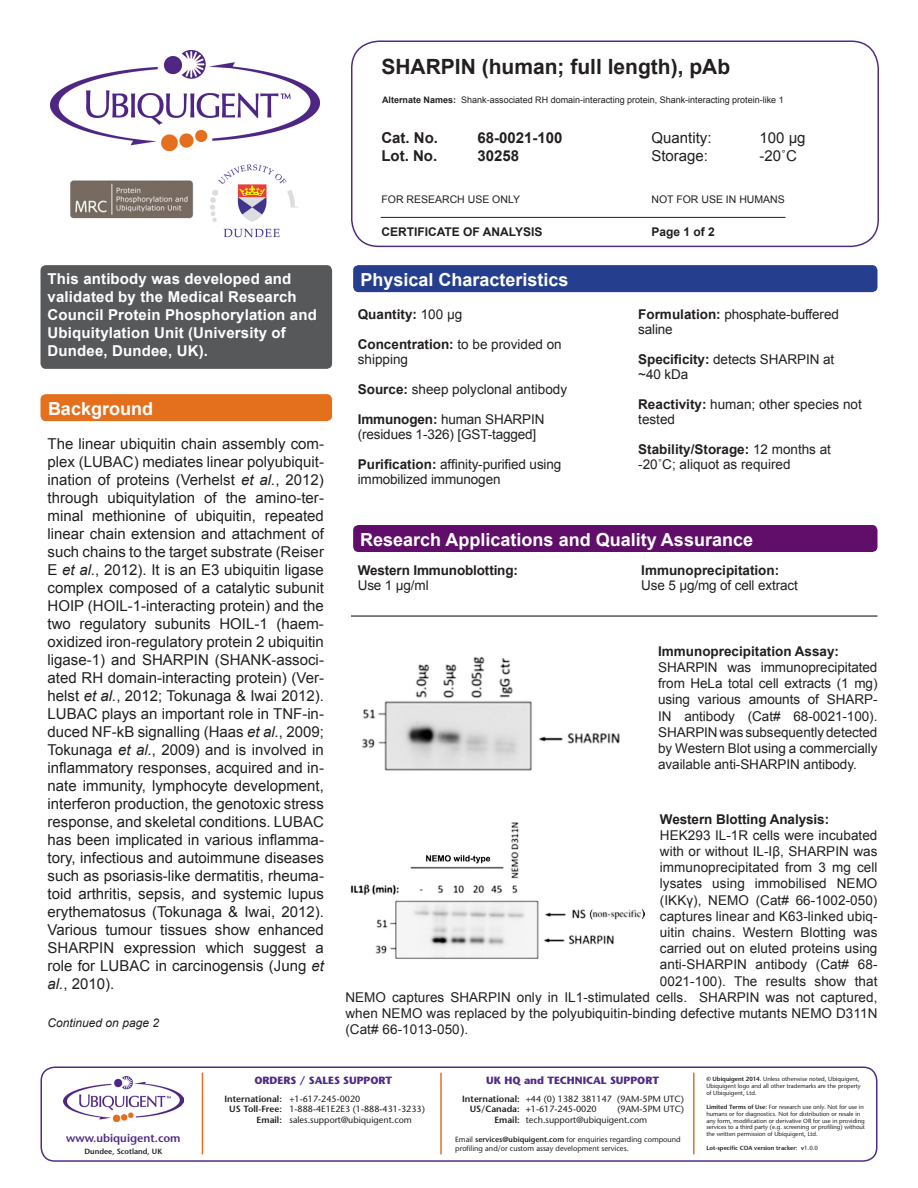
<style>
.page{position:relative;width:918px;height:1188px;background:#fff}
.page>*{position:absolute;margin:0;border:0;box-sizing:border-box;transform-origin:0 0}
.t1{font:700 21px "Arial";color:#231f20}
.t2{font:700 18px "Arial";color:#fff}
.t3{font:15px/18px "Arial";color:#231f20;text-align:justify}
.t4{font:700 15px/18px "Arial";letter-spacing:.01em;color:#fff}
.t5{font:700 15px "Arial";color:#231f20}
.t6{font:13.5px/15px "Arial";letter-spacing:.005em;color:#231f20}
.t7{font:700 13.5px/15px "Arial";color:#231f20}
.t8{font:700 12px "Arial";color:#231f20}
.t9{font:italic 12px "Arial";color:#231f20}
.t10{font:600 11.4px "Stone Sans";color:#502d84}
.t11{font:700 10.5px "Stone Sans";color:#502d84}
.t12{font:10.5px "Arial";color:#231f20}
.t13{font:9px/10.8px "Stone Sans";color:#231f20}
.t14{font:9px "Arial";color:#231f20}
.t15{font:7.5px/9px "Stone Sans";color:#231f20}
.t16{font:600 7.5px "Stone Sans";color:#231f20}
.t17{font:6px/6.9px "Stone Sans";color:#231f20}
.t18{font:600 6px "Stone Sans";color:#231f20}
.s1{font-weight:700}
.s2{font-style:italic}
.s3{font-weight:400}
.s4{font-weight:600}
</style>
<div class="page">
<div style="left:40px;top:1066px;width:838px;height:96px;border:2px solid #502d84;border-radius:14px"></div>
<hr style="left:202px;top:1073px;width:1px;height:81px;background:#e37024">
<hr style="left:440px;top:1073px;width:2px;height:81px;background:#e37024">
<hr style="left:693px;top:1073px;width:1px;height:81px;background:#e37024">
<img style="left:64px;top:1077px;width:120px;height:44px">
<img style="left:70px;top:180px;width:123px;height:39px">
<img style="left:210px;top:164px;width:88px;height:74px">
<img style="left:51px;top:50px;width:269px;height:100px">
<div style="left:351px;top:40px;width:528px;height:207px;border:2px solid #502d84;border-radius:27px"></div>
<hr style="left:381px;top:217px;width:405px;height:1px;background:#231f20">
<div style="left:41px;top:265px;width:291px;height:104px;background:#57585a;border-radius:5px"></div>
<div style="left:41px;top:394px;width:291px;height:27px;background:#e4701e;border-radius:5px"></div>
<div style="left:353px;top:265px;width:524px;height:27px;background:#253f8e;border-radius:5px"></div>
<div style="left:353px;top:525px;width:524px;height:27px;background:#600e69;border-radius:5px"></div>
<img style="left:361px;top:656px;width:259px;height:115px">
<img style="left:350px;top:822px;width:295px;height:137px">
<hr style="left:351px;top:615px;width:527px;height:2px;background:#231f20">
<p class="t1" style="left:381px;top:52px;width:350px">SHARPIN (human; full length), pAb</p>
<p class="t14" style="left:382px;top:94px;width:403px"><span class="s1">Alternate Names:</span> Shank-associated RH domain-interacting protein, Shank-interacting protein-like 1</p>
<p class="t5" style="left:381px;top:128px;width:58px">Cat. No.</p>
<p class="t5" style="left:477px;top:128px;width:87px">68-0021-100</p>
<p class="t3" style="left:651px;top:129px;width:62px">Quantity:</p>
<p class="t3" style="left:759px;top:129px;width:48px">100 µg</p>
<p class="t5" style="left:381px;top:146px;width:57px">Lot. No.</p>
<p class="t5" style="left:477px;top:146px;width:43px">30258</p>
<p class="t3" style="left:651px;top:147px;width:58px">Storage:</p>
<p class="t3" style="left:759px;top:147px;width:39px">-20˚C</p>
<p class="t12" style="left:381px;top:192px;width:140px">FOR RESEARCH USE ONLY</p>
<p class="t12" style="left:651px;top:192px;width:135px">NOT FOR USE IN HUMANS</p>
<p class="t4" style="left:48px;top:270px;width:271px">This antibody was developed and validated by the Medical Research<br>Council Protein Phosphorylation and<br>Ubiquitylation Unit (University of<br>Dundee, Dundee, UK).</p>
<p class="t2" style="left:48px;top:397px;width:107px">Background</p>
<p class="t3" style="left:48px;top:435px;width:278px">The linear ubiquitin chain assembly com&shy;plex (LUBAC) mediates linear polyubiquit&shy;ination of proteins (Verhelst <span class="s2">et al.</span>, 2012) through ubiquitylation of the amino-ter&shy;minal methionine of ubiquitin, repeated linear chain extension and attachment of such chains to the target substrate (Reiser E <span class="s2">et al.</span>, 2012). It is an E3 ubiquitin ligase complex composed of a catalytic subunit HOIP (HOIL-1-interacting protein) and the two regulatory subunits HOIL-1 (haem&shy;oxidized iron-regulatory protein 2 ubiquitin ligase-1) and SHARPIN (SHANK-associ&shy;ated RH domain-interacting protein) (Ver&shy;helst <span class="s2">et al.</span>, 2012; Tokunaga &amp; Iwai 2012).<br>LUBAC plays an important role in TNF-in&shy;duced NF-kB signalling (Haas <span class="s2">et al.</span>, 2009; Tokunaga <span class="s2">et al.</span>, 2009) and is involved in inflammatory responses, acquired and in&shy;nate immunity, lymphocyte development, interferon production, the genotoxic stress response, and skeletal conditions. LUBAC has been implicated in various inflamma&shy;tory, infectious and autoimmune diseases such as psoriasis-like dermatitis, rheuma&shy;toid arthritis, sepsis, and systemic lupus erythematosus (Tokunaga &amp; Iwai, 2012).<br>Various tumour tissues show enhanced SHARPIN expression which suggest a role for LUBAC in carcinogensis (Jung <span class="s2">et al.</span>, 2010).</p>
<p class="t9" style="left:48px;top:1015px;width:113px">Continued on page 2</p>
<p class="t8" style="left:381px;top:224px;width:162px">CERTIFICATE OF ANALYSIS</p>
<p class="t8" style="left:651px;top:224px;width:65px">Page 1 of 2</p>
<p class="t2" style="left:360px;top:268px;width:210px">Physical Characteristics</p>
<p class="t7" style="left:358px;top:307px;width:106px">Quantity: <span class="s3">100 μg</span></p>
<p class="t6" style="left:358px;top:337px;width:206px"><span class="s1">Concentration:</span> to be provided on shipping</p>
<p class="t6" style="left:358px;top:382px;width:211px"><span class="s1">Source:</span> sheep polyclonal antibody</p>
<p class="t6" style="left:358px;top:412px;width:188px"><span class="s1">Immunogen:</span> human SHARPIN (residues 1-326) [GST-tagged]</p>
<p class="t6" style="left:358px;top:457px;width:205px"><span class="s1">Purification:</span> affinity-purified using immobilized immunogen</p>
<p class="t6" style="left:638px;top:307px;width:202px"><span class="s1">Formulation:</span> phosphate-buffered saline</p>
<p class="t6" style="left:638px;top:352px;width:198px"><span class="s1">Specificity:</span> detects SHARPIN at ~40 kDa</p>
<p class="t6" style="left:638px;top:397px;width:225px"><span class="s1">Reactivity:</span> human; other species not tested</p>
<p class="t6" style="left:638px;top:442px;width:194px"><span class="s1">Stability/Storage:</span> 12 months at -20˚C; aliquot as required</p>
<p class="t2" style="left:360px;top:528px;width:394px">Research Applications and Quality Assurance</p>
<p class="t7" style="left:358px;top:563px;width:162px">Western Immunoblotting:<br><span class="s3">Use 1 µg/ml</span></p>
<p class="t7" style="left:641px;top:563px;width:140px">Immunoprecipitation:</p>
<p class="t6" style="left:641px;top:578px;width:158px">Use 5 µg/mg of cell extract</p>
<p class="t7" style="left:658px;top:644px;width:183px">Immunoprecipitation Assay:</p>
<p class="t6" style="left:658px;top:659px;width:221px;line-height:16.2px;text-align:justify">SHARPIN was immunoprecipitated from HeLa total cell extracts (1 mg) using various amounts of SHARP-IN antibody (Cat# 68-0021-100).<br>SHARPINwas subsequently detected by Western Blot using a commercially available anti-SHARPIN antibody.</p>
<p class="t7" style="left:660px;top:812px;width:171px">Western Blotting Analysis:</p>
<p class="t6" style="left:660px;top:828px;width:219px">HEK293 IL-1R cells were incubated</p>
<p class="t6" style="left:660px;top:844px;width:219px">with or without IL-Iβ, SHARPIN was</p>
<p class="t6" style="left:660px;top:860px;width:219px">immunoprecipitated from 3 mg cell</p>
<p class="t6" style="left:660px;top:876px;width:219px">lysates using immobilised NEMO</p>
<p class="t6" style="left:660px;top:892px;width:219px">(IKKγ), NEMO (Cat# 66-1002-050)</p>
<p class="t6" style="left:660px;top:909px;width:219px">captures linear and K63-linked ubiq-</p>
<p class="t6" style="left:660px;top:925px;width:219px">uitin chains. Western Blotting was</p>
<p class="t6" style="left:660px;top:941px;width:219px">carried out on eluted proteins using</p>
<p class="t6" style="left:660px;top:957px;width:219px">anti-SHARPIN antibody (Cat# 68-</p>
<p class="t6" style="left:660px;top:973px;width:219px">0021-100). The results show that</p>
<p class="t6" style="left:345px;top:990px;width:534px">NEMO captures SHARPIN only in IL1-stimulated cells. SHARPIN was not captured,</p>
<p class="t6" style="left:345px;top:1006px;width:534px">when NEMO was replaced by the polyubiquitin-binding defective mutants NEMO D311N</p>
<p class="t6" style="left:345px;top:1022px;width:124px">(Cat# 66-1013-050).</p>
<p class="t10" style="left:66px;top:1131px;width:116px">www.ubiquigent.com</p>
<p class="t16" style="left:85px;top:1147px;width:79px">Dundee, Scotland, UK</p>
<p class="t11" style="left:254px;top:1074px;width:139px">ORDERS / SALES SUPPORT</p>
<p class="t13" style="left:224px;top:1093px;width:138px"><span class="s4">International:</span> +1-617-245-0020</p>
<p class="t13" style="left:229px;top:1104px;width:197px"><span class="s4">US Toll-Free:</span> 1-888-4E1E2E3 (1-888-431-3233)</p>
<p class="t13" style="left:257px;top:1115px;width:157px"><span class="s4">Email:</span> sales.support@ubiquigent.com</p>
<p class="t11" style="left:486px;top:1074px;width:174px">UK HQ and TECHNICAL SUPPORT</p>
<p class="t13" style="left:470px;top:1093px;width:216px;text-indent:-8px"><span class="s4">International:</span> +44 (0) 1382 381147 (9AM-5PM UTC)<br><span class="s4">US/Canada: +</span>1-617-245-0020</p>
<p class="t13" style="left:494px;top:1104px;width:191px;text-indent:123px">(9AM-5PM UTC)<br><span class="s4">Email:</span> tech.support@ubiquigent.com</p>
<p class="t15" style="left:455px;top:1134px;width:227px">Email <span class="s4">services@ubiquigent.com</span> for enquiries regarding compound profiling and/or custom assay development services.</p>
<p class="t17" style="left:706px;top:1076px;width:156px"><span class="s4">© Ubiquigent 2014</span>. Unless otherwise noted, Ubiquigent,<br>Ubiquigent logo and all other trademarks are the property of Ubiquigent, Ltd.</p>
<p class="t17" style="left:706px;top:1103px;width:160px"><span class="s4">Limited Terms of Use:</span> For research use only. Not for use in humans or for diagnostics. Not for distribution or resale in any form, modification or derivative OR for use in providing services to a third party (e.g. screening or profiling) without the written permission of Ubiquigent, Ltd.</p>
<p class="t18" style="left:706px;top:1144px;width:113px">Lot-specific COA version tracker: v<span class="s3">1.0.0</span></p>
</div>
